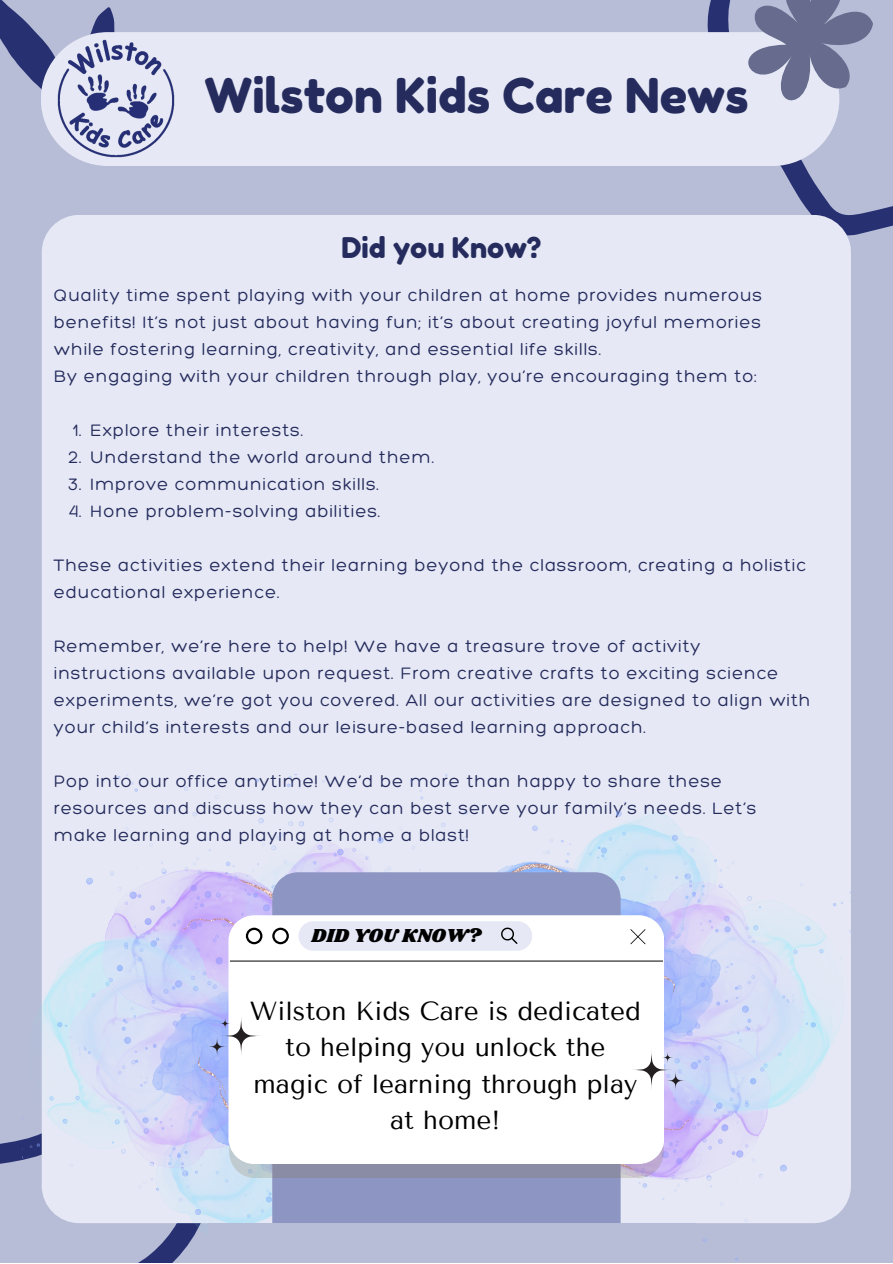
<style>
.page{position:relative;width:893px;height:1264px;background:#fff}
.page>*{position:absolute;margin:0;border:0;box-sizing:border-box;transform-origin:0 0}
.t1{font:48px "Fredoka One";color:#252b5c}
.t2{font:28.5px "Fredoka One";color:#252b5c}
.t3{font:26.1px/36.3px "Tenor Sans";color:#000;text-align:center}
.t4{font:19.5px "Shrikhand";color:#000}
.t5{font:300 18px/27px "Hero";letter-spacing:.05em;color:#252b5c}
</style>
<div class="page">
<div style="left:0;top:0;width:892px;height:1262px;background:#b8bdd7"></div>
<svg style="left:707px;top:0;width:185px;height:243px"></svg>
<svg style="left:0;top:0;width:115px;height:124px"></svg>
<svg style="left:0;top:1117px;width:23px;height:47px"></svg>
<div style="left:42px;top:215px;width:808px;height:1008px;background:#e6e9f5;border-radius:37px"></div>
<div style="left:41px;top:32px;width:798px;height:134px;background:#e6e9f5;border-radius:67px"></div>
<img style="left:49px;top:34px;width:126px;height:132px">
<svg style="left:715px;top:0;width:157px;height:122px"></svg>
<img style="left:538px;top:811px;width:312px;height:450px">
<img style="left:23px;top:774px;width:515px;height:488px">
<div style="left:272px;top:872px;width:348px;height:351px;background:#8d95c2"></div>
<svg style="left:229px;top:1163px;width:434px;height:15px;background:#9b9cb4"></svg>
<div style="left:228px;top:915px;width:436px;height:248px;background:#fff"></div>
<hr style="left:230px;top:960px;width:433px;height:1px;background:#000">
<svg style="left:246px;top:927px;width:16px;height:17px"></svg>
<svg style="left:272px;top:927px;width:16px;height:17px"></svg>
<svg style="left:630px;top:929px;width:15px;height:15px"></svg>
<svg style="left:298px;top:921px;width:234px;height:29px"></svg>
<svg style="left:630px;top:1048px;width:56px;height:43px;background:#dadce9"></svg>
<svg style="left:206px;top:1014px;width:56px;height:43px;background:#c9d0eb"></svg>
<div style="left:209px;top:1223px;width:487px;height:39px;background:#b8bdd7"></div>
<p class="t1" style="left:204px;top:66px;width:545px">Wilston Kids Care News</p>
<p class="t2" style="left:341px;top:231px;width:201px">Did you Know?</p>
<p class="t5" style="left:54px;top:282px;width:709px;text-align:justify">Quality time spent playing with your children at home provides numerous benefits! It’s not just about having fun; it’s about creating joyful memories while fostering learning, creativity, and essential life skills.</p>
<p class="t5" style="left:54px;top:362px;width:704px">By engaging with your children through play, you’re encouraging them to:</p>
<p class="t5" style="left:68px;top:416px;width:15px;text-align:justify">1.<br>2.<br>3.<br>4.</p>
<p class="t5" style="left:90px;top:416px;width:214px">Explore their interests.</p>
<p class="t5" style="left:90px;top:443px;width:345px">Understand the world around them.</p>
<p class="t5" style="left:90px;top:470px;width:290px">Improve communication skills.</p>
<p class="t5" style="left:90px;top:497px;width:292px">Hone problem-solving abilities.</p>
<p class="t5" style="left:54px;top:551px;width:753px">These activities extend their learning beyond the classroom, creating a holistic educational experience.</p>
<p class="t5" style="left:54px;top:632px;width:758px">Remember, we’re here to help! We have a treasure trove of activity instructions available upon request. From creative crafts to exciting science experiments, we’re got you covered. All our activities are designed to align with your child’s interests and our leisure-based learning approach.</p>
<p class="t5" style="left:54px;top:767px;width:704px">Pop into our office anytime! We’d be more than happy to share these resources and discuss how they can best serve your family’s needs. Let’s make learning and playing at home a blast!</p>
<p class="t4" style="left:311px;top:922px;width:171px">DID YOU KNOW?</p>
<p class="t3" style="left:250px;top:992px;width:392px">Wilston Kids Care is dedicated to helping you unlock the magic of learning through play at home!</p>
</div>
